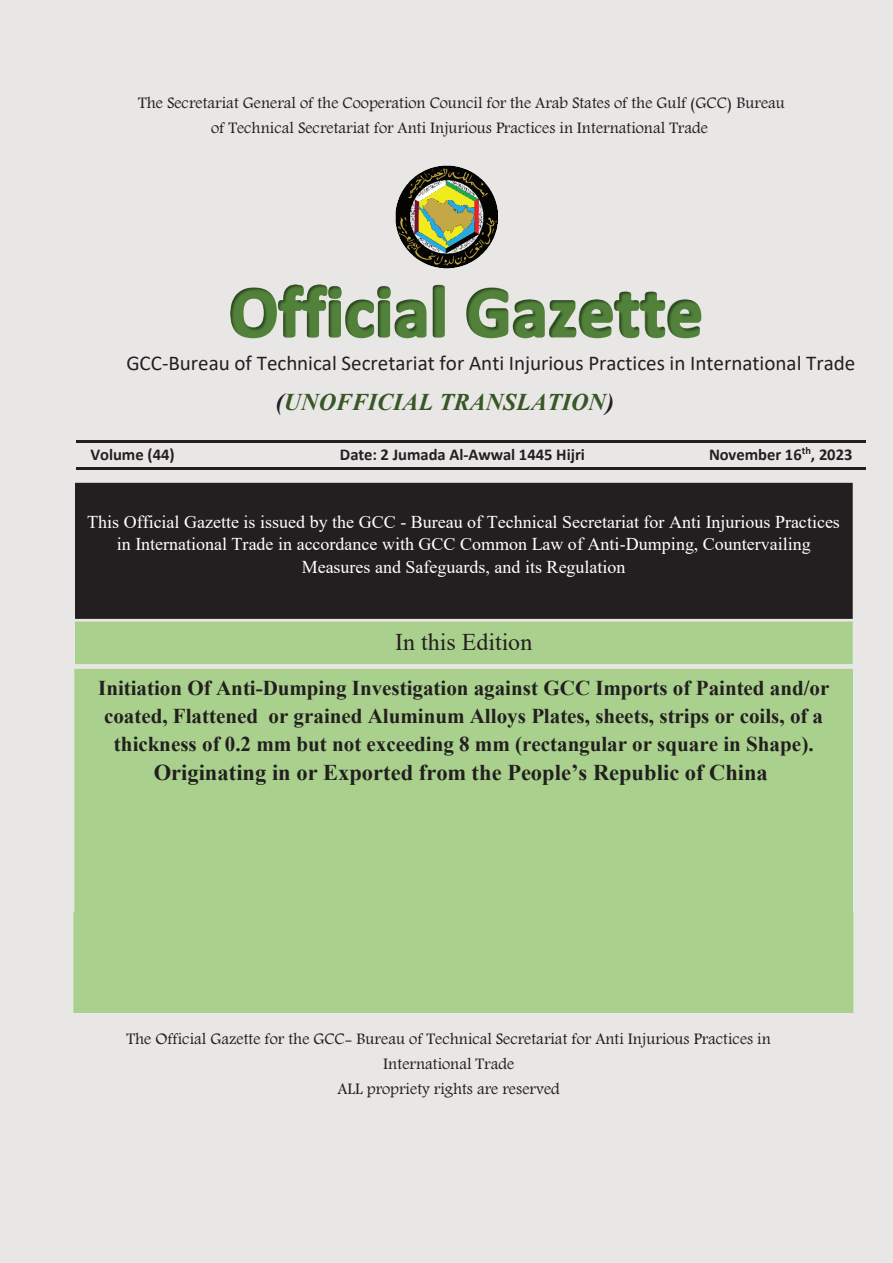
<style>
.page{position:relative;width:893px;height:1263px;background:#e8e7e6}
.page>*{position:absolute;margin:0;border:0;box-sizing:border-box;transform-origin:0 0}
.t1{font:italic 700 24px "Times New Roman";color:#395627}
.t2{font:24px "Times New Roman";color:#231f20}
.t3{font:700 22.5px "Times New Roman";color:#231f20}
.t4{font:700 21px/27.8px "Times New Roman";color:#231f20}
.t5{font:21px "Calibri";color:#231f20}
.t6{font:18px/22.8px "Times New Roman";color:#fff;text-align:center}
.t7{font:16.5px/25.2px "Andalus";color:#231f20;text-align:center}
.t8{font:700 16.5px "Calibri";letter-spacing:-.005em;color:#231f20}
.t9{font:700 10.5px "Calibri";color:#231f20}
.s1{color:#231f20}
.s2{font-size:16.5px}
</style>
<div class="page">
<img style="left:395px;top:165px;width:103px;height:104px">
<img style="left:230px;top:285px;width:471px;height:53px">
<div style="left:76px;top:484px;width:776px;height:134px;background:#231f20"></div>
<div style="left:75px;top:483px;width:778px;height:136px;border:2px solid #231f20"></div>
<div style="left:76px;top:622px;width:776px;height:41px;background:#a9d18d"></div>
<div style="left:75px;top:621px;width:778px;height:43px;border:2px solid #a9d18d"></div>
<hr style="left:77px;top:441px;width:789px;height:2px;background:#231f20">
<hr style="left:77px;top:468px;width:789px;height:2px;background:#231f20">
<div style="left:75px;top:670px;width:777px;height:330px;background:#a9d18d"></div>
<div style="left:74px;top:913px;width:779px;height:99px;background:#a9d18d"></div>
<div style="left:73px;top:912px;width:780px;height:101px;border:2px solid #a9d18d"></div>
<p class="t7" style="left:138px;top:90px;width:648px">The Secretariat General of the Cooperation Council for the Arab States of the Gulf (GCC) Bureau of Technical Secretariat for Anti Injurious Practices in International Trade</p>
<p class="t5" style="left:126px;top:349px;width:730px">GCC-Bureau of Technical Secretariat for Anti Injurious Practices in International Trade</p>
<p class="t8" style="left:90px;top:443px;width:86px">Volume (44)</p>
<h1 class="t1" style="left:276px;top:385px;width:339px"><span class="s1">(</span>UNOFFICIAL TRANSLATION<span class="s1">(</span></h1>
<p class="t8" style="left:340px;top:443px;width:246px">Date 2: Jumada Al-Awwal 1445 Hijri</p>
<p class="t9" style="left:802px;top:443px;width:15px"><span class="s2">,</span>t h</p>
<p class="t8" style="left:709px;top:443px;width:94px">November 16</p>
<p class="t8" style="left:819px;top:443px;width:35px">2023</p>
<p class="t6" style="left:87px;top:510px;width:754px">This Official Gazette is issued by the GCC - Bureau of Technical Secretariat for Anti Injurious Practices in International Trade in accordance with GCC Common Law of Anti-Dumping, Countervailing<br>Measures and Safeguards, and its Regulation</p>
<h1 class="t2" style="left:395px;top:625px;width:139px">In this Edition</h1>
<p class="t4" style="left:269px;top:674px;width:562px;text-indent:-170px">Initiation Of Anti-Dumping Investigation against GCC Imports of Painted and/or or grained Aluminum Alloys Plates, sheets, strips or coils, of a</p>
<p class="t4" style="left:114px;top:701px;width:701px;text-indent:-10px">coated, Flattened<br>thickness of 0.2 mm but not exceeding 8 mm (rectangular or square in Shape .(</p>
<h2 class="t3" style="left:154px;top:756px;width:616px">Originating in or Exported from the People s’ Republic of China</h2>
<p class="t7" style="left:126px;top:1027px;width:646px">The Official Gazette for the GCC- Bureau of Technical Secretariat for Anti Injurious Practices in<br>International Trade<br>ALL propriety rights are reserved</p>
</div>
